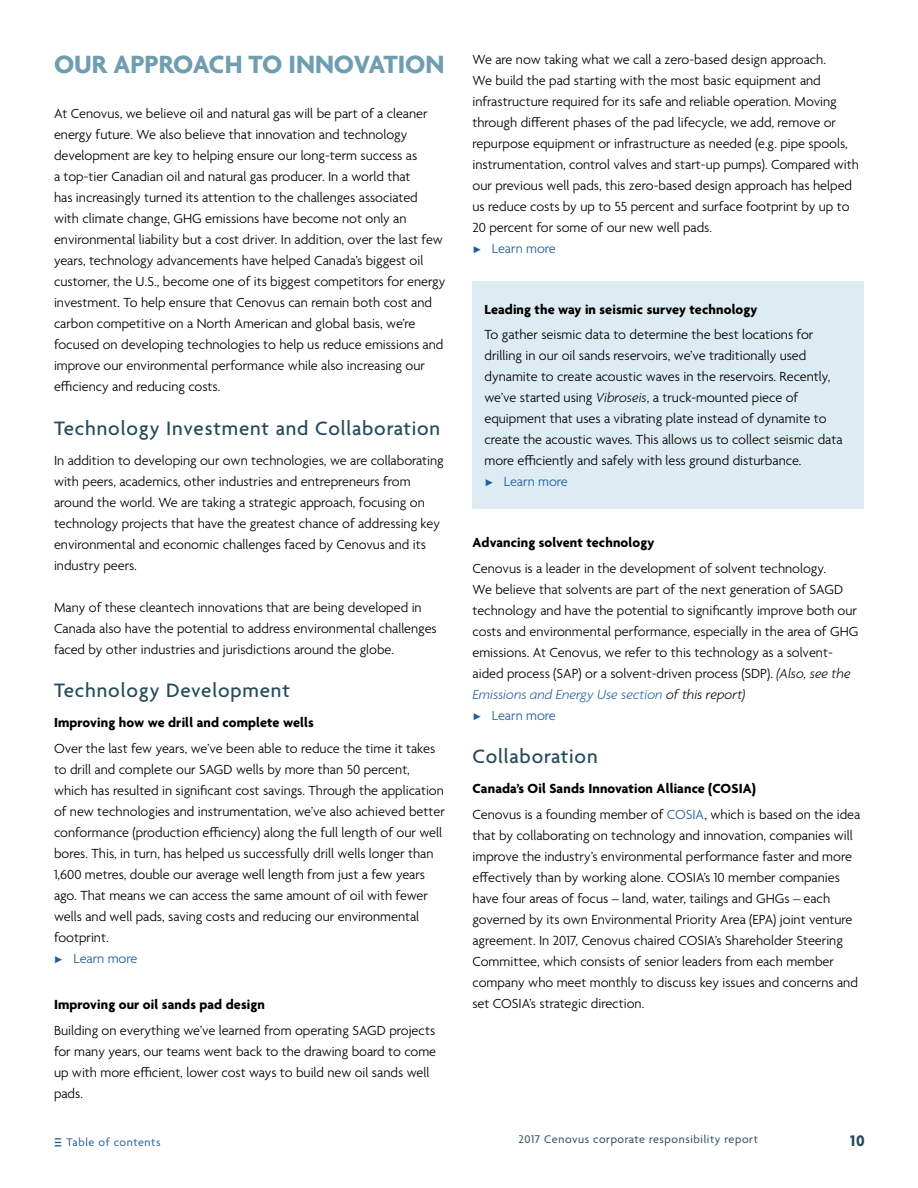
<style>
.page{position:relative;width:918px;height:1188px;background:#fff}
.page>*{position:absolute;margin:0;border:0;box-sizing:border-box;transform-origin:0 0}
.t1{font:700 27px "Agenda";color:#6e9eaf}
.t2{font:500 21px "Agenda";letter-spacing:.04em;color:#244b5a}
.t3{font:700 16.5px "Agenda";color:#244b5a}
.t4{font:300 14.25px/21px "Agenda";color:#000}
.t5{font:700 14.25px "Agenda";letter-spacing:.01em;color:#000}
.t6{font:12px "Agenda";letter-spacing:.05em;color:#244b5a}
.t7{font:12px "Agenda";letter-spacing:.05em;color:#215e9e}
.s1{font-family:"Arial";font-weight:400;font-size:9.75px;color:#215e9e}
.s2{color:#215e9e}
.s3{font-style:italic}
.s4{font-style:italic;color:#215e9e}
.s5{font-weight:700}
.s6{font-family:"Arial Narrow";font-size:16.5px}
</style>
<div class="page">
<div style="left:472px;top:281px;width:392px;height:228px;background:#ddecf2"></div>
<h1 class="t1" style="left:54px;top:50px;width:392px">OUR APPROACH TO INNOVATION</h1>
<p class="t4" style="left:54px;top:104px;width:393px">At Cenovus, we believe oil and natural gas will be part of a cleaner energy future. We also believe that innovation and technology development are key to helping ensure our long-term success as<br>a top-tier Canadian oil and natural gas producer. In a world that<br>has increasingly turned its attention to the challenges associated with climate change, GHG emissions have become not only an environmental liability but a cost driver. In addition, over the last few years, technology advancements have helped Canada’s biggest oil customer, the U.S., become one of its biggest competitors for energy investment. To help ensure that Cenovus can remain both cost and carbon competitive on a North American and global basis, we’re focused on developing technologies to help us reduce emissions and improve our environmental performance while also increasing our efficiency and reducing costs.</p>
<h2 class="t2" style="left:54px;top:417px;width:388px">Technology Investment and Collaboration</h2>
<p class="t4" style="left:54px;top:451px;width:391px">In addition to developing our own technologies, we are collaborating with peers, academics, other industries and entrepreneurs from around the world. We are taking a strategic approach, focusing on technology projects that have the greatest chance of addressing key environmental and economic challenges faced by Cenovus and its industry peers.</p>
<p class="t4" style="left:54px;top:598px;width:384px">Many of these cleantech innovations that are being developed in<br>Canada also have the potential to address environmental challenges faced by other industries and jurisdictions around the globe.</p>
<h2 class="t2" style="left:54px;top:679px;width:238px">Technology Development</h2>
<p class="t5" style="left:54px;top:715px;width:261px">Improving how we drill and complete wells</p>
<p class="t4" style="left:54px;top:739px;width:392px">Over the last few years, we’ve been able to reduce the time it takes to drill and complete our SAGD wells by more than 50 percent, which has resulted in significant cost savings. Through the application of new technologies and instrumentation, we’ve also achieved better conformance (production efficiency) along the full length of our well bores. This, in turn, has helped us successfully drill wells longer than 1,600 metres, double our average well length from just a few years ago. That means we can access the same amount of oil with fewer wells and well pads, saving costs and reducing our environmental footprint.<br><span class="s1">►</span> <span class="s2">Learn more</span></p>
<p class="t5" style="left:54px;top:997px;width:212px">Improving our oil sands pad design</p>
<p class="t4" style="left:54px;top:1021px;width:384px">Building on everything we’ve learned from operating SAGD projects for many years, our teams went back to the drawing board to come up with more efficient, lower cost ways to build new oil sands well pads.</p>
<p class="t4" style="left:472px;top:50px;width:388px">We are now taking what we call a zero-based design approach.<br>We build the pad starting with the most basic equipment and infrastructure required for its safe and reliable operation. Moving through different phases of the pad lifecycle, we add, remove or repurpose equipment or infrastructure as needed (e.g. pipe spools, instrumentation, control valves and start-up pumps). Compared with our previous well pads, this zero-based design approach has helped us reduce costs by up to 55 percent and surface footprint by up to 20 percent for some of our new well pads.<br><span class="s1">►</span> <span class="s2">Learn more</span></p>
<p class="t5" style="left:484px;top:301px;width:275px">Leading the way in seismic survey technology</p>
<p class="t4" style="left:484px;top:325px;width:360px">To gather seismic data to determine the best locations for drilling in our oil sands reservoirs, we’ve traditionally used dynamite to create acoustic waves in the reservoirs. Recently, we’ve started using <span class="s3">Vibroseis</span>, a truck-mounted piece of equipment that uses a vibrating plate instead of dynamite to create the acoustic waves. This allows us to collect seismic data more efficiently and safely with less ground disturbance.<br><span class="s1">►</span> <span class="s2">Learn more</span></p>
<p class="t5" style="left:473px;top:535px;width:183px">Advancing solvent technology</p>
<p class="t4" style="left:472px;top:559px;width:387px">Cenovus is a leader in the development of solvent technology.<br>We believe that solvents are part of the next generation of SAGD technology and have the potential to significantly improve both our costs and environmental performance, especially in the area of GHG emissions. At Cenovus, we refer to this technology as a solvent&shy;aided process (SAP) or a solvent-driven process (SDP). <span class="s3">(Also, see the </span><span class="s4">Emissions and Energy Use section</span> <span class="s3">of this report)<br></span><span class="s1">►</span> <span class="s2">Learn more</span></p>
<h2 class="t2" style="left:472px;top:745px;width:127px">Collaboration</h2>
<p class="t4" style="left:472px;top:777px;width:389px;line-height:25.5px"><span class="s5">Canada’s Oil Sands Innovation Alliance (COSIA)<br></span>Cenovus is a founding member of <span class="s2">COSIA</span>, which is based on the idea</p>
<p class="t4" style="left:472px;top:826px;width:387px">that by collaborating on technology and innovation, companies will improve the industry’s environmental performance faster and more effectively than by working alone. COSIA’s 10 member companies have four areas of focus – land, water, tailings and GHGs – each governed by its own Environmental Priority Area (EPA) joint venture agreement. In 2017, Cenovus chaired COSIA’s Shareholder Steering Committee, which consists of senior leaders from each member company who meet monthly to discuss key issues and concerns and set COSIA’s strategic direction.</p>
<p class="t7" style="left:54px;top:1136px;width:108px"><span class="s6">≡</span> Table of contents</p>
<p class="t6" style="left:518px;top:1132px;width:241px">2017 Cenovus corporate responsibility report</p>
<p class="t3" style="left:850px;top:1132px;width:16px">10</p>
</div>
